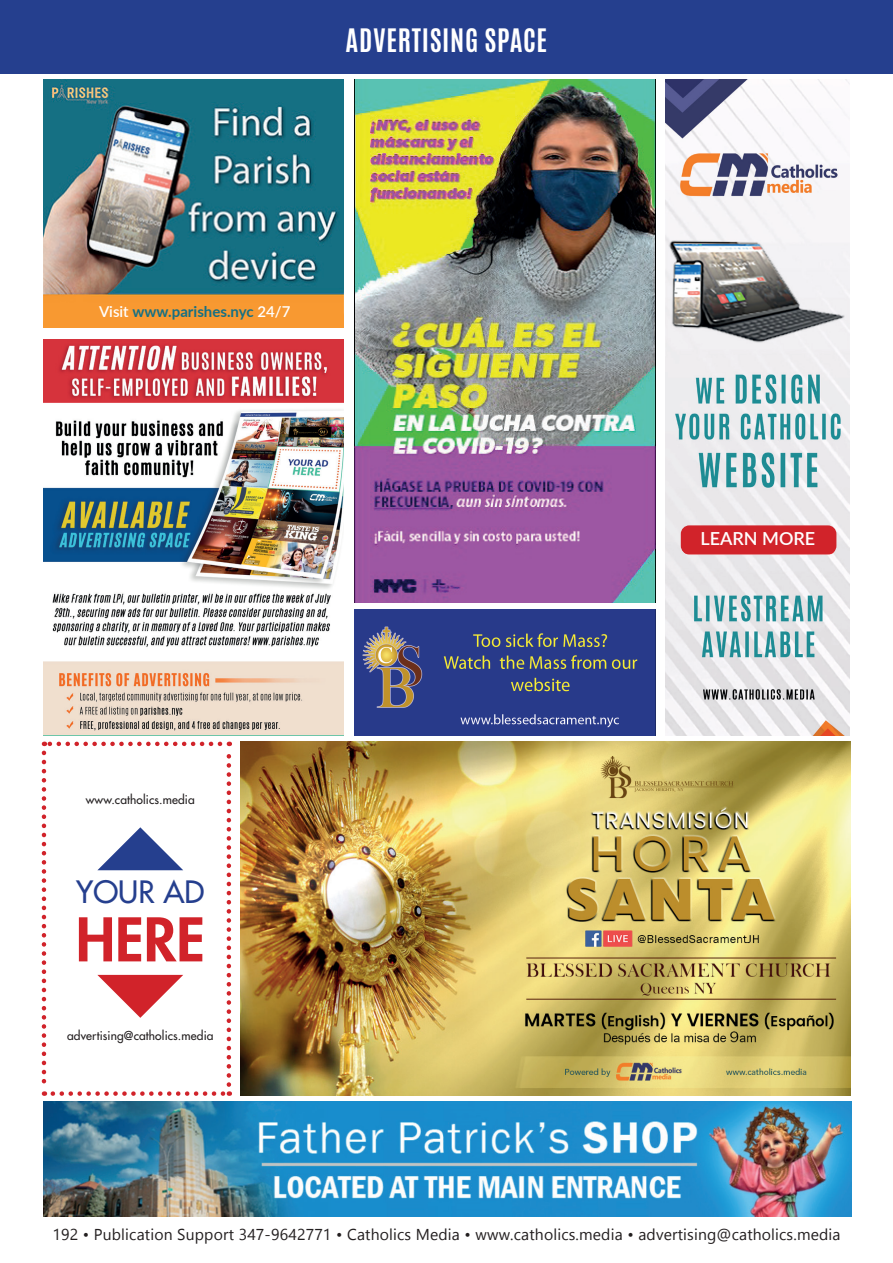
<style>
.page{position:relative;width:893px;height:1263px;background:#fff}
.page>*{position:absolute;margin:0;border:0;box-sizing:border-box;transform-origin:0 0}
.t1{font:800 58.5px "Futura Std";color:#d1232a}
.t2{font:500 30px "Futura Std";color:#253f8e}
.t3{font:700 27px "Antonio";letter-spacing:.025em;color:#fff}
.t4{font:600 18px "Lato";color:#fff}
.t5{font:15.75px "Gadugi";letter-spacing:.01em;color:#231f20}
.t6{font:700 15px "Lato";color:#157084}
.t7{font:500 12px "Futura Std";letter-spacing:.01em;color:#231f20}
.s1{font-weight:600;color:#fff}
</style>
<div class="page">
<div style="left:0;top:0;width:893px;height:74px;background:#253f8e"></div>
<img style="left:355px;top:80px;width:300px;height:523px">
<img style="left:43px;top:340px;width:301px;height:396px">
<img style="left:666px;top:80px;width:184px;height:656px">
<svg style="left:42px;top:753px;width:4px;height:343px"></svg>
<svg style="left:53px;top:1091px;width:177px;height:5px"></svg>
<svg style="left:227px;top:742px;width:4px;height:343px"></svg>
<svg style="left:44px;top:742px;width:176px;height:4px"></svg>
<svg style="left:97px;top:975px;width:86px;height:43px"></svg>
<svg style="left:97px;top:827px;width:86px;height:43px"></svg>
<img style="left:355px;top:609px;width:300px;height:127px">
<img style="left:241px;top:742px;width:609px;height:354px">
<img style="left:43px;top:1102px;width:808px;height:114px">
<img style="left:43px;top:80px;width:301px;height:247px">
<div style="left:681px;top:525px;width:155px;height:29px;background:#d1232a;border-radius:9px"></div>
<h3 class="t3" style="left:346px;top:20px;width:203px">ADVERTISING SPACE</h3>
<p class="t6" style="left:99px;top:300px;width:193px"><span class="s1">Visit</span> www.parishes.nyc <span class="s1">24/7</span></p>
<p class="t7" style="left:86px;top:792px;width:110px">www.catholics.media</p>
<h2 class="t2" style="left:76px;top:873px;width:130px">YOUR AD</h2>
<h1 class="t1" style="left:76px;top:903px;width:131px">HERE</h1>
<p class="t7" style="left:67px;top:1028px;width:148px">advertising@catholics.media</p>
<p class="t4" style="left:700px;top:525px;width:116px">LEARN MORE</p>
<p class="t5" style="left:52px;top:1225px;width:790px">192 • Publication Support 347-9642771 • Catholics Media • www.catholics.media • advertising@catholics.media</p>
</div>
